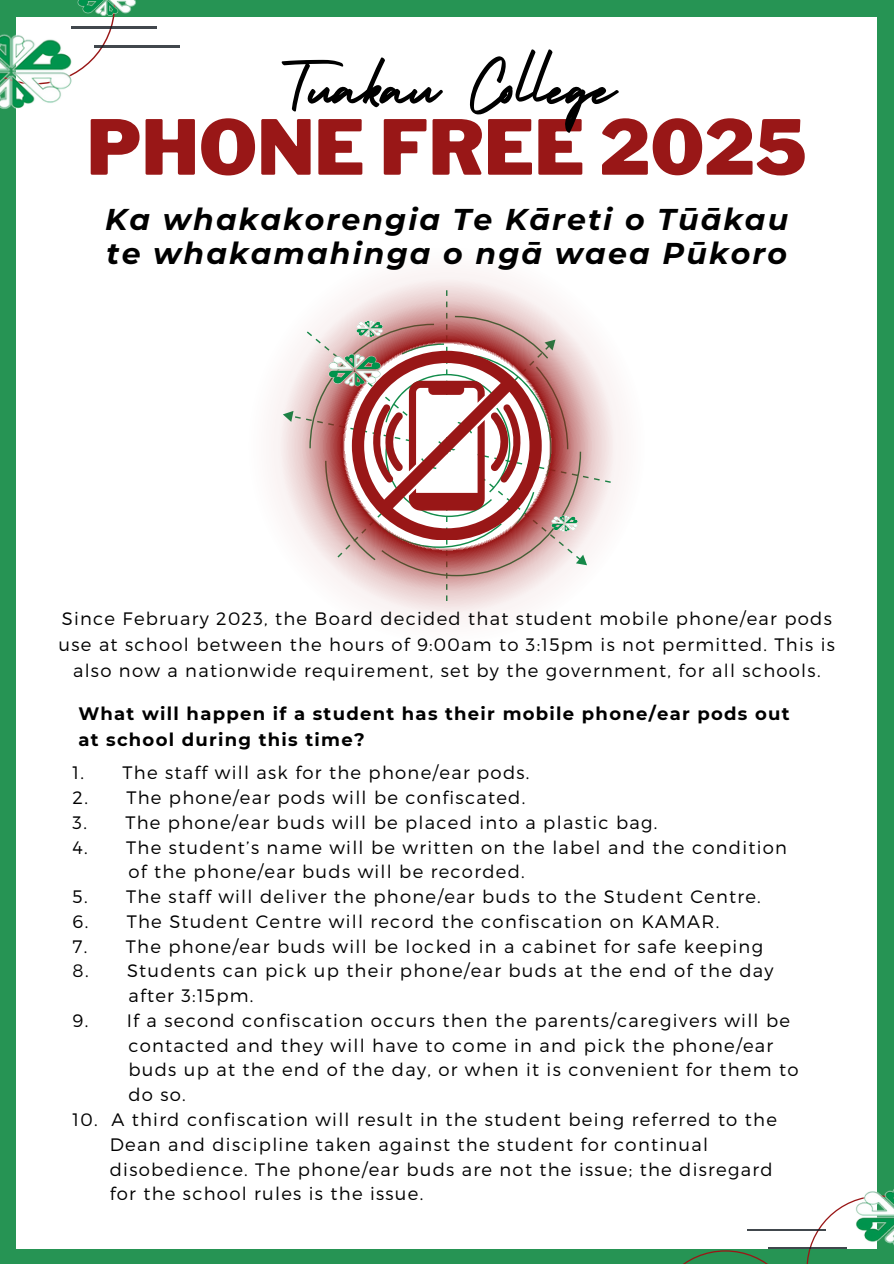
<style>
.page{position:relative;width:894px;height:1264px;background:#fff}
.page>*{position:absolute;margin:0;border:0;box-sizing:border-box;transform-origin:0 0}
.t1{font:900 75px "Libre Franklin";color:#991717}
.t2{font:75px "Holiday";letter-spacing:-.005em;color:#000}
.t3{font:italic 700 30px/34.8px "Montserrat";letter-spacing:.07em;color:#000}
.t4{font:300 18px/25.8px "Montserrat";letter-spacing:.07em;color:#000;text-align:center}
.t5{font:700 18px/25.8px "Montserrat";letter-spacing:.07em;color:#000}
</style>
<div class="page">
<div style="left:0;top:0;width:893px;height:16px;background:#269454"></div>
<div style="left:0;top:1249px;width:893px;height:14px;background:#269454"></div>
<div style="left:0;top:0;width:16px;height:1263px;background:#269454"></div>
<svg style="left:273px;top:272px;width:348px;height:348px"></svg>
<svg style="left:352px;top:351px;width:189px;height:188px"></svg>
<img style="left:327px;top:353px;width:56px;height:35px">
<img style="left:355px;top:320px;width:28px;height:18px">
<img style="left:550px;top:515px;width:28px;height:18px">
<svg style="left:16px;top:16px;width:99px;height:57px"></svg>
<hr style="left:94px;top:46px;width:86px;height:2px;background:#121921">
<hr style="left:71px;top:26px;width:86px;height:2px;background:#121921">
<img style="left:76px;top:0;width:62px;height:18px">
<img style="left:0;top:32px;width:77px;height:77px">
<div style="left:876px;top:0;width:17px;height:1263px;background:#269454"></div>
<svg style="left:806px;top:1200px;width:47px;height:63px"></svg>
<hr style="left:747px;top:1229px;width:78px;height:1px;background:#121921">
<hr style="left:767px;top:1246px;width:79px;height:2px;background:#121921">
<svg style="left:684px;top:1250px;width:83px;height:13px"></svg>
<img style="left:853px;top:1185px;width:40px;height:64px">
<p class="t2" style="left:279px;top:28px;width:338px">Tuakau College</p>
<h2 class="t1" style="left:87px;top:102px;width:721px">PHONE FREE 2025</h2>
<h1 class="t3" style="left:105px;top:201px;width:684px">Ka whakakorengia Te Kāreti o Tūākau te whakamahinga o ngā waea Pūkoro</h1>
<p class="t4" style="left:59px;top:604px;width:777px">Since February 2023, the Board decided that student mobile phone/ear pods use at school between the hours of 9:00am to 3:15pm is not permitted. This is also now a nationwide requirement, set by the government, for all schools.</p>
<p class="t5" style="left:78px;top:700px;width:712px">What will happen if a student has their mobile phone/ear pods out at school during this time?</p>
<h3 class="t4" style="left:73px;top:759px;width:458px">1. The staff will ask for the phone/ear pods.</h3>
<p class="t4" style="left:73px;top:783px;width:454px">2. The phone/ear pods will be confiscated.</p>
<p class="t4" style="left:73px;top:808px;width:586px">3. The phone/ear buds will be placed into a plastic bag.</p>
<p class="t4" style="left:73px;top:833px;width:715px">4. The student’s name will be written on the label and the condition</p>
<p class="t4" style="left:128px;top:858px;width:398px">of the phone/ear buds will be recorded.</p>
<p class="t4" style="left:73px;top:882px;width:689px">5. The staff will deliver the phone/ear buds to the Student Centre.</p>
<p class="t4" style="left:73px;top:907px;width:648px">6. The Student Centre will record the confiscation on KAMAR.</p>
<p class="t4" style="left:73px;top:932px;width:691px">7. The phone/ear buds will be locked in a cabinet for safe keeping</p>
<p class="t4" style="left:73px;top:957px;width:702px">8. Students can pick up their phone/ear buds at the end of the day</p>
<p class="t4" style="left:128px;top:981px;width:126px">after 3:15pm.</p>
<p class="t4" style="left:73px;top:1006px;width:718px">9. If a second confiscation occurs then the parents/caregivers will be</p>
<p class="t4" style="left:128px;top:1031px;width:646px">contacted and they will have to come in and pick the phone/ear</p>
<p class="t4" style="left:128px;top:1056px;width:671px">buds up at the end of the day, or when it is convenient for them to</p>
<p class="t4" style="left:128px;top:1080px;width:59px">do so.</p>
<p class="t4" style="left:73px;top:1105px;width:705px">10. A third confiscation will result in the student being referred to the</p>
<p class="t4" style="left:110px;top:1130px;width:599px">Dean and discipline taken against the student for continual</p>
<p class="t4" style="left:110px;top:1155px;width:664px">disobedience. The phone/ear buds are not the issue; the disregard</p>
<p class="t4" style="left:110px;top:1179px;width:315px">for the school rules is the issue.</p>
</div>
